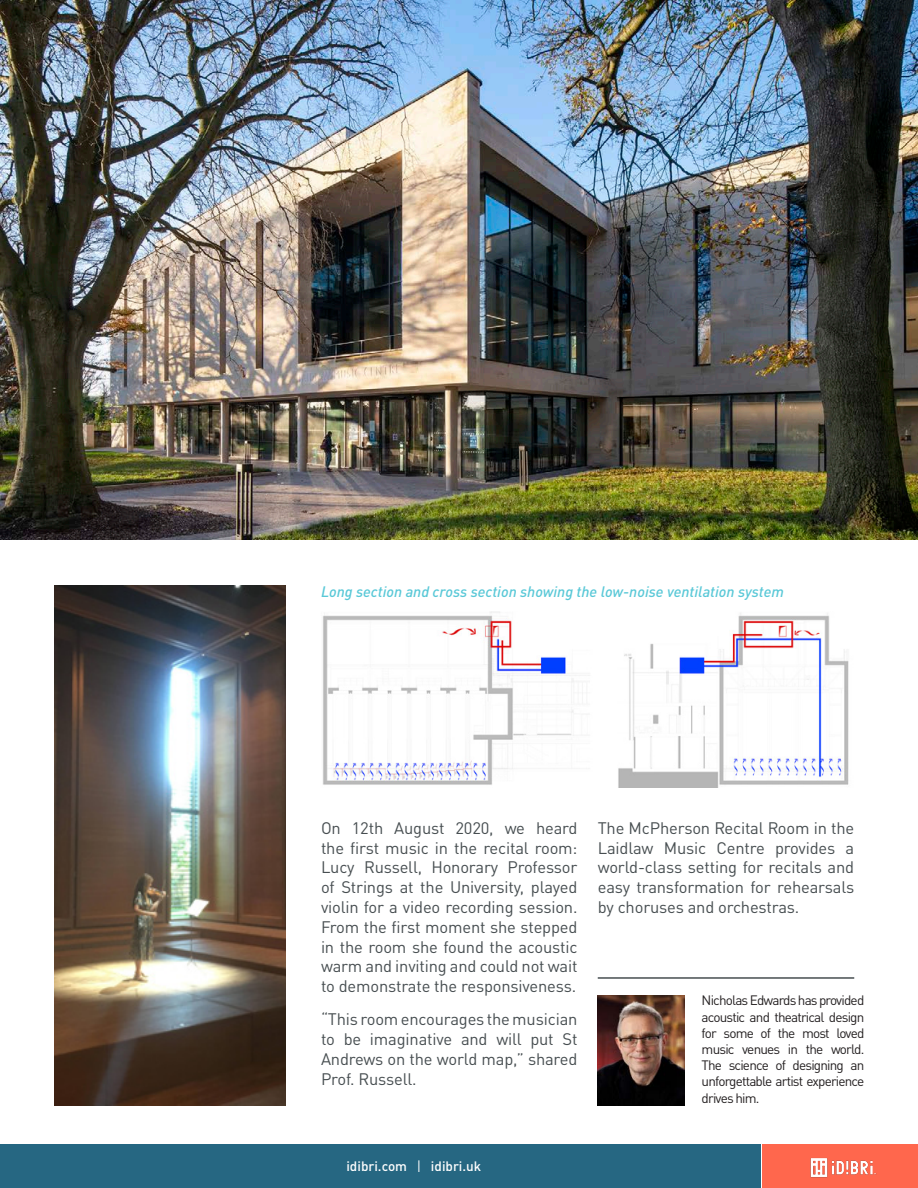
<style>
.page{position:relative;width:918px;height:1188px;background:#fff}
.page>*{position:absolute;margin:0;border:0;box-sizing:border-box;transform-origin:0 0}
.t1{font:16.5px/19.8px "DIN Pro";letter-spacing:-.01em;color:#474e51;text-align:justify}
.t2{font:italic 500 15px "DIN Pro";color:#59c8d7}
.t3{font:13.5px/16.2px "DIN Pro";letter-spacing:-.06em;color:#231f20;text-align:justify}
.t4{font:500 13.5px "DIN Pro";color:#fff}
.s1{font-weight:400}
</style>
<div class="page">
<div style="left:0;top:1145px;width:761px;height:43px;background:#266782"></div>
<div style="left:762px;top:1145px;width:156px;height:43px;background:#ff674d"></div>
<img style="left:810px;top:1158px;width:67px;height:19px">
<img style="left:54px;top:585px;width:232px;height:521px">
<hr style="left:598px;top:977px;width:256px;height:2px;background:#474e51">
<img style="left:322px;top:612px;width:527px;height:176px">
<img style="left:598px;top:995px;width:86px;height:111px">
<img style="left:0;top:0;width:918px;height:540px">
<p class="t2" style="left:321px;top:579px;width:464px">Long section and cross section showing the low-noise ventilation system</p>
<p class="t1" style="left:321px;top:816px;width:258px">On 12th August 2020, we heard the first music in the recital room:<br>Lucy Russell, Honorary Professor of Strings at the University, played violin for a video recording session.<br>From the first moment she stepped in the room she found the acoustic warm and inviting and could not wait to demonstrate the responsiveness.</p>
<p class="t1" style="left:321px;top:1008px;width:258px">“This room encourages the musician to be imaginative and will put St Andrews on the world map,” shared Prof. Russell.</p>
<p class="t1" style="left:598px;top:816px;width:258px">The McPherson Recital Room in the Laidlaw Music Centre provides a world-class setting for recitals and easy transformation for rehearsals by choruses and orchestras.</p>
<p class="t3" style="left:702px;top:991px;width:164px">Nicholas Edwards has provided acoustic and theatrical design for some of the most loved music venues in the world.<br>The science of designing an unforgettable artist experience drives him.</p>
<p class="t4" style="left:346px;top:1155px;width:136px">idibri.com <span class="s1">|</span> idibri.uk</p>
</div>
